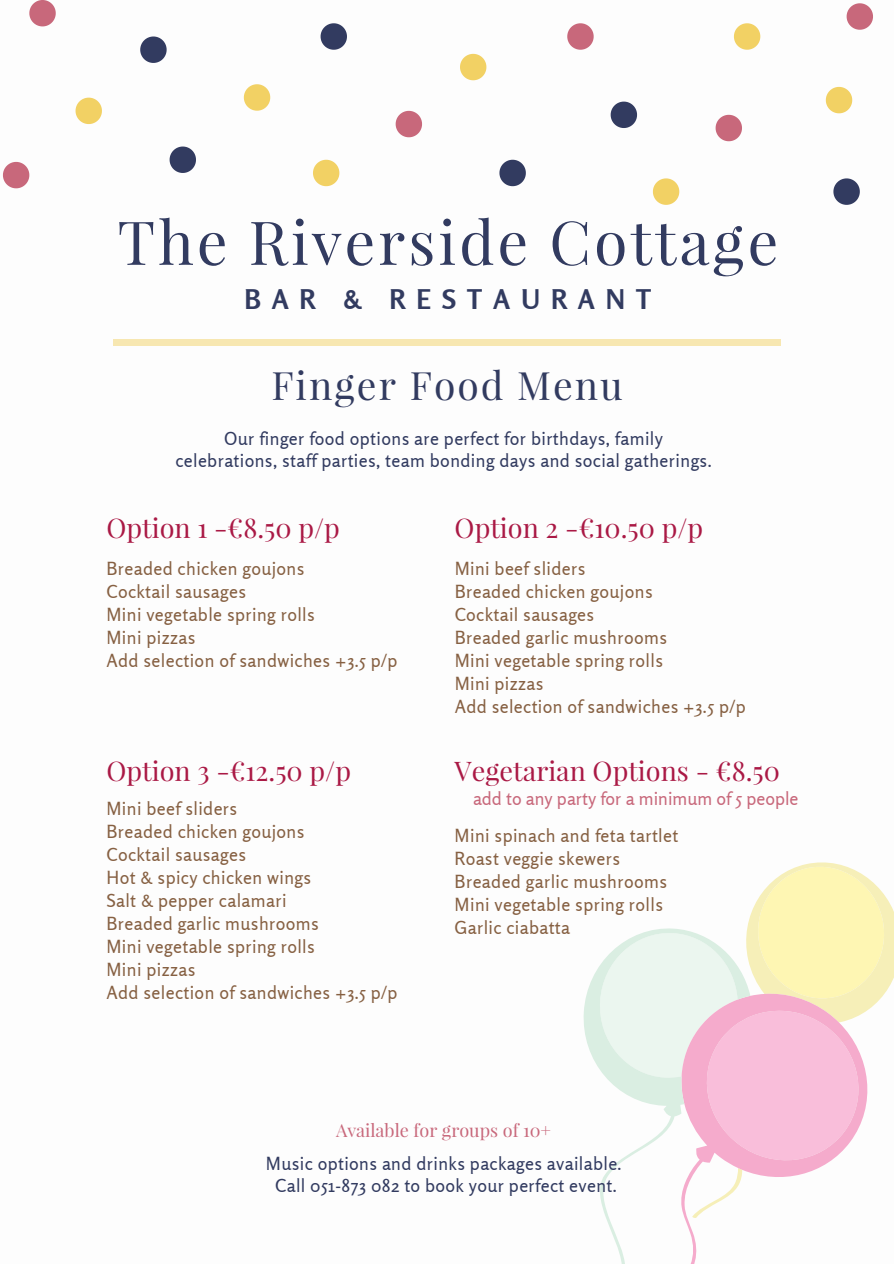
<style>
.page{position:relative;width:894px;height:1264px;background:#fff}
.page>*{position:absolute;margin:0;border:0;box-sizing:border-box;transform-origin:0 0}
.t1{font:60.6px "Playfair Display";letter-spacing:.05em;color:#323b60}
.t2{font:39px "Playfair Display";letter-spacing:.05em;color:#323b60}
.t3{font:27px "Playfair Display";color:#aa1945}
.t4{font:700 27px "Rosario";letter-spacing:.4em;color:#323b60}
.t5{font:18px/23px "Rosario";letter-spacing:.02em;color:#866042}
.t6{font:18px/22.4px "Rosario";letter-spacing:.02em;color:#323b60;text-align:center}
.t7{font:18px "Rosario";color:#c8687b}
.t8{font:18px "Playfair Display";color:#c8687b}
</style>
<div class="page">
<svg style="left:763px;top:862px;width:130px;height:100px;background:#fcf6bc"></svg>
<svg style="left:767px;top:962px;width:126px;height:215px"></svg>
<svg style="left:583px;top:891px;width:184px;height:372px"></svg>
<svg style="left:320px;top:23px;width:27px;height:27px"></svg>
<svg style="left:499px;top:160px;width:26px;height:26px"></svg>
<svg style="left:610px;top:102px;width:27px;height:26px"></svg>
<svg style="left:833px;top:178px;width:26px;height:27px"></svg>
<svg style="left:140px;top:36px;width:26px;height:27px"></svg>
<svg style="left:169px;top:146px;width:27px;height:27px"></svg>
<svg style="left:567px;top:23px;width:26px;height:27px"></svg>
<svg style="left:715px;top:115px;width:26px;height:26px"></svg>
<svg style="left:846px;top:3px;width:26px;height:27px"></svg>
<svg style="left:3px;top:162px;width:26px;height:26px"></svg>
<svg style="left:29px;top:0;width:27px;height:26px"></svg>
<svg style="left:395px;top:111px;width:27px;height:26px"></svg>
<svg style="left:244px;top:84px;width:26px;height:27px"></svg>
<svg style="left:313px;top:160px;width:26px;height:26px"></svg>
<svg style="left:733px;top:23px;width:27px;height:27px"></svg>
<svg style="left:652px;top:178px;width:27px;height:27px"></svg>
<svg style="left:460px;top:54px;width:26px;height:26px"></svg>
<svg style="left:75px;top:98px;width:27px;height:26px"></svg>
<svg style="left:825px;top:87px;width:27px;height:26px"></svg>
<div style="left:113px;top:339px;width:667px;height:7px;background:#f7e7b1"></div>
<h1 class="t1" style="left:117px;top:204px;width:662px">The Riverside Cottage</h1>
<h3 class="t4" style="left:244px;top:283px;width:408px">BAR &amp; RESTAURANT</h3>
<h2 class="t2" style="left:271px;top:361px;width:353px">Finger Food Menu</h2>
<p class="t6" style="left:175px;top:427px;width:538px">Our finger food options are perfect for birthdays, family celebrations, staff parties, team bonding days and social gatherings.</p>
<h3 class="t3" style="left:106px;top:511px;width:235px">Option 1 -€8.50 p/p</h3>
<h3 class="t3" style="left:454px;top:510px;width:250px">Option 2 -€10.50 p/p</h3>
<p class="t5" style="left:106px;top:557px;width:292px">Breaded chicken goujons<br>Cocktail sausages<br>Mini vegetable spring rolls<br>Mini pizzas<br>Add selection of sandwiches +3.5 p/p</p>
<p class="t5" style="left:454px;top:557px;width:292px">Mini beef sliders<br>Breaded chicken goujons<br>Cocktail sausages<br>Breaded garlic mushrooms<br>Mini vegetable spring rolls<br>Mini pizzas<br>Add selection of sandwiches +3.5 p/p</p>
<h3 class="t3" style="left:106px;top:753px;width:246px">Option 3 -€12.50 p/p</h3>
<h3 class="t3" style="left:454px;top:753px;width:327px">Vegetarian Options - €8.50</h3>
<p class="t5" style="left:106px;top:797px;width:292px">Mini beef sliders<br>Breaded chicken goujons<br>Cocktail sausages<br>Hot &amp; spicy chicken wings<br>Salt &amp; pepper calamari<br>Breaded garlic mushrooms<br>Mini vegetable spring rolls<br>Mini pizzas<br>Add selection of sandwiches +3.5 p/p</p>
<p class="t7" style="left:473px;top:787px;width:327px">add to any party for a minimum of 5 people</p>
<p class="t5" style="left:454px;top:824px;width:225px">Mini spinach and feta tartlet<br>Roast veggie skewers<br>Breaded garlic mushrooms<br>Mini vegetable spring rolls<br>Garlic ciabatta</p>
<p class="t8" style="left:336px;top:1119px;width:216px">Available for groups of 10+</p>
<p class="t6" style="left:266px;top:1152px;width:357px">Music options and drinks packages available.<br>Call 051-873 082 to book your perfect event.</p>
</div>
